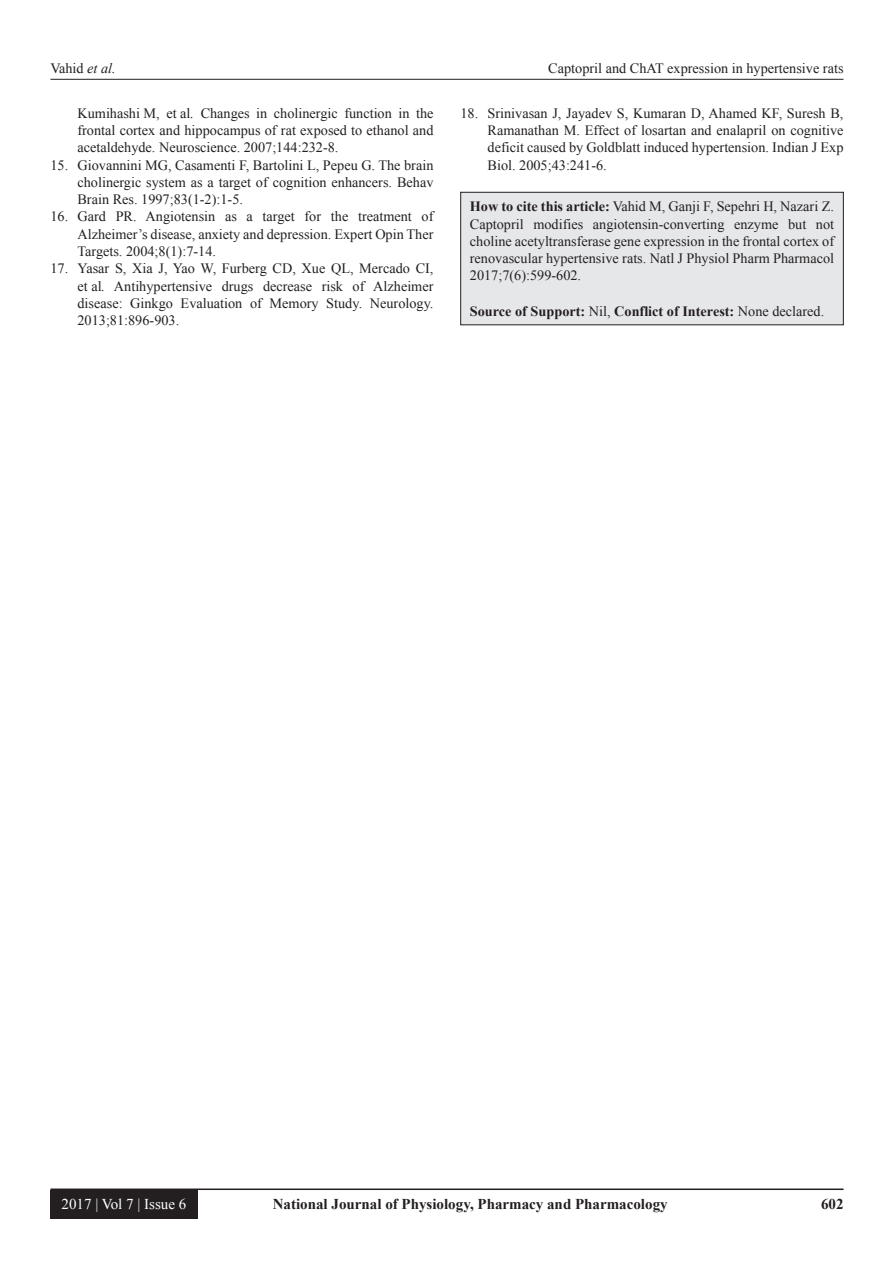
<style>
.page{position:relative;width:894px;height:1263px;background:#fff}
.page>*{position:absolute;margin:0;border:0;box-sizing:border-box;transform-origin:0 0}
.t1{font:700 15px "Times New Roman";color:#231f20}
.t2{font:15px "Times New Roman";color:#fff}
.REF{font:14.25px/17.2px "Times New Roman";color:#231f20;text-align:justify}
.HTC{font:14.25px/17.2px "Times New Roman";color:#231f20;text-align:justify}
.HTC-2{font:700 14.25px "Times New Roman";color:#231f20}
.s1{font-style:italic}
.s2{font-weight:700}
.s3{font-weight:400}
</style>
<div class="page">
<hr style="left:50px;top:79px;width:793px;height:1px;background:#231f20">
<hr style="left:50px;top:1188px;width:793px;height:2px;background:#231f20">
<div style="left:50px;top:1190px;width:147px;height:28px;background:#231f20"></div>
<div style="left:460px;top:192px;width:383px;height:133px;background:#e6e7e9"></div>
<div style="left:460px;top:192px;width:383px;height:133px;border:1px solid #231f20"></div>
<p class="HTC" style="left:50px;top:59px;width:67px">Vahid <span class="s1">et al.</span></p>
<p class="HTC" style="left:548px;top:59px;width:296px">Captopril and ChAT expression in hypertensive rats</p>
<p class="REF" style="left:77px;top:104px;width:357px">Kumihashi M, et al<span class="s1">.</span> Changes in cholinergic function in the frontal cortex and hippocampus of rat exposed to ethanol and acetaldehyde. Neuroscience. 2007;144:232-8.</p>
<p class="REF" style="left:77px;top:156px;width:357px;text-indent:-27px">15. Giovannini MG, Casamenti F, Bartolini L, Pepeu G. The brain cholinergic system as a target of cognition enhancers. Behav Brain Res. 1997;83(1-2):1-5.</p>
<p class="REF" style="left:77px;top:208px;width:357px;text-indent:-27px">16. Gard PR. Angiotensin as a target for the treatment of Alzheimer’s disease, anxiety and depression. Expert Opin Ther Targets. 2004;8(1):7-14.</p>
<p class="REF" style="left:77px;top:259px;width:357px;text-indent:-27px">17. Yasar S, Xia J, Yao W, Furberg CD, Xue QL, Mercado CI, et al<span class="s1">.</span> Antihypertensive drugs decrease risk of Alzheimer disease: Ginkgo Evaluation of Memory Study. Neurology.<br>2013;81:896-903.</p>
<p class="REF" style="left:487px;top:104px;width:357px;text-indent:-27px">18. Srinivasan J, Jayadev S, Kumaran D, Ahamed KF, Suresh B, Ramanathan M. Effect of losartan and enalapril on cognitive deficit caused by Goldblatt induced hypertension. Indian J Exp Biol. 2005;43:241-6.</p>
<p class="HTC" style="left:469px;top:197px;width:365px"><span class="s2">How to cite this article:</span> Vahid M, Ganji F, Sepehri H, Nazari Z.<br>Captopril modifies angiotensin-converting enzyme but not choline acetyltransferase gene expression in the frontal cortex of renovascular hypertensive rats. Natl J Physiol Pharm Pharmacol 2017;7(6):599-602.</p>
<p class="HTC-2" style="left:469px;top:300px;width:356px">Source of Support: <span class="s3">Nil,</span> Conflict of Interest: <span class="s3">None declared.</span></p>
<p class="t2" style="left:62px;top:1193px;width:126px">2017 | Vol 7 | Issue 6</p>
<p class="t1" style="left:272px;top:1193px;width:396px">National Journal of Physiology, Pharmacy and Pharmacology</p>
<p class="t1" style="left:820px;top:1193px;width:24px">602</p>
</div>
